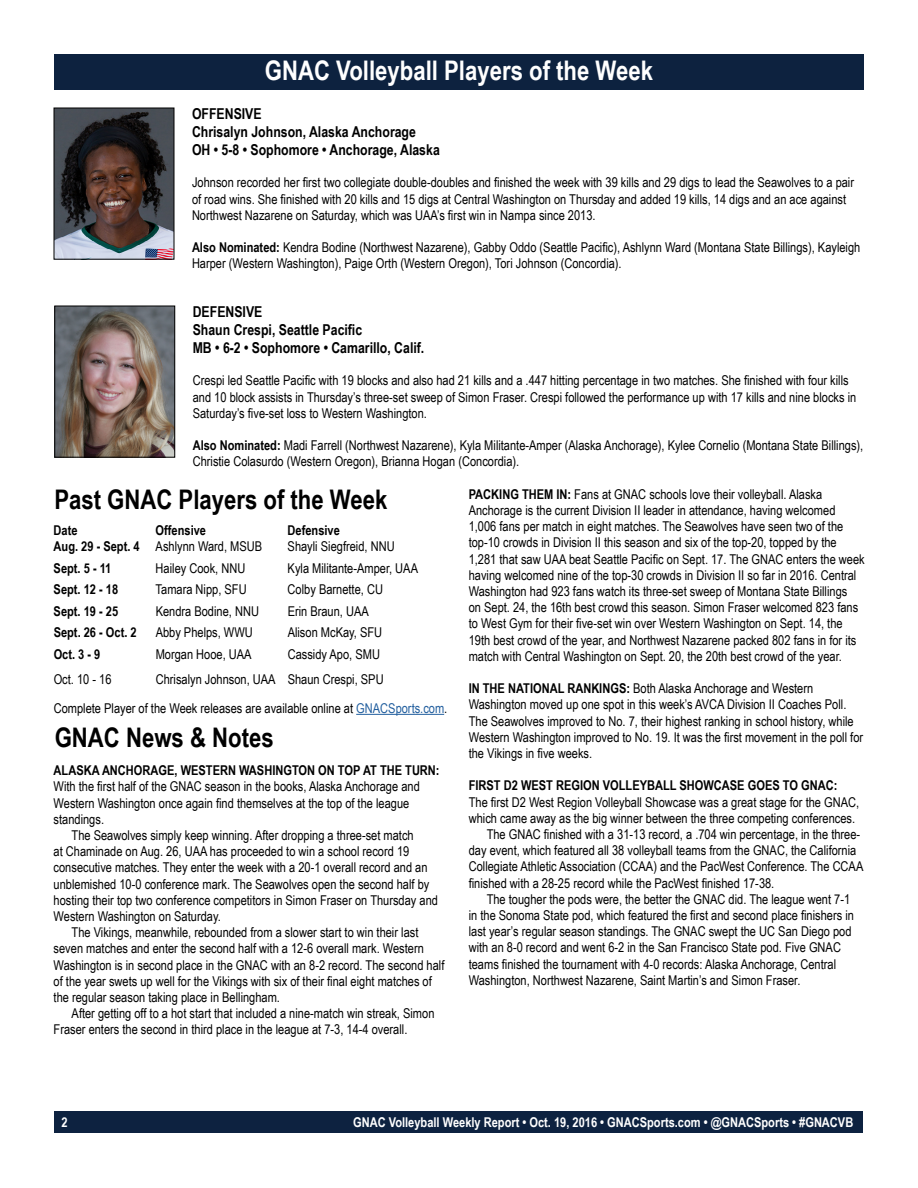
<style>
.page{position:relative;width:918px;height:1188px;background:#fff}
.page>*{position:absolute;margin:0;border:0;box-sizing:border-box;transform-origin:0 0}
.t1{font:700 27px "Arial Narrow";color:#000}
.t2{font:700 27px "Arial Narrow";color:#fff}
.t3{font:700 15px/18px "Arial Narrow";color:#000}
.t4{font:13.5px/16.2px "Arial Narrow";color:#000}
.t5{font:700 13.5px "Arial Narrow";color:#000}
.t6{font:700 13.5px "Arial Narrow";color:#fff}
.s1{font-weight:700}
.s2{color:#215e9e}
</style>
<div class="page">
<div style="left:55px;top:1111px;width:808px;height:22px;background:#0d2240"></div>
<div style="left:54px;top:54px;width:810px;height:36px;background:#0d223f"></div>
<img style="left:56px;top:110px;width:116px;height:148px">
<div style="left:54px;top:108px;width:120px;height:152px;border:1px solid #000"></div>
<img style="left:56px;top:308px;width:117px;height:148px">
<div style="left:54px;top:306px;width:121px;height:152px;border:1px solid #000"></div>
<hr style="left:356px;top:714px;width:88px;height:1px;background:#215e9e">
<h1 class="t2" style="left:265px;top:50px;width:390px">GNAC Volleyball Players of the Week</h1>
<p class="t3" style="left:192px;top:104px;width:249px">OFFENSIVE<br>Chrisalyn Johnson, Alaska Anchorage<br>OH • 5-8 • Sophomore • Anchorage, Alaska</p>
<p class="t4" style="left:192px;top:174px;width:664px">Johnson recorded her first two collegiate double-doubles and finished the week with 39 kills and 29 digs to lead the Seawolves to a pair of road wins. She finished with 20 kills and 15 digs at Central Washington on Thursday and added 19 kills, 14 digs and an ace against<br>Northwest Nazarene on Saturday, which was UAA’s first win in Nampa since 2013.</p>
<p class="t4" style="left:192px;top:239px;width:670px"><span class="s1">Also Nominated:</span> Kendra Bodine (Northwest Nazarene), Gabby Oddo (Seattle Pacific), Ashlynn Ward (Montana State Billings), Kayleigh<br>Harper (Western Washington), Paige Orth (Western Oregon), Tori Johnson (Concordia).</p>
<p class="t3" style="left:193px;top:302px;width:233px">DEFENSIVE<br>Shaun Crespi, Seattle Pacific<br>MB • 6-2 • Sophomore • Camarillo, Calif.</p>
<p class="t4" style="left:193px;top:372px;width:665px">Crespi led Seattle Pacific with 19 blocks and also had 21 kills and a .447 hitting percentage in two matches. She finished with four kills and 10 block assists in Thursday’s three-set sweep of Simon Fraser. Crespi followed the performance up with 17 kills and nine blocks in<br>Saturday’s five-set loss to Western Washington.</p>
<p class="t4" style="left:193px;top:437px;width:672px"><span class="s1">Also Nominated:</span> Madi Farrell (Northwest Nazarene), Kyla Militante-Amper (Alaska Anchorage), Kylee Cornelio (Montana State Billings),<br>Christie Colasurdo (Western Oregon), Brianna Hogan (Concordia).</p>
<h1 class="t1" style="left:54px;top:479px;width:335px">Past GNAC Players of the Week</h1>
<p class="t5" style="left:54px;top:520px;width:25px">Date</p>
<p class="t5" style="left:156px;top:520px;width:52px">Offensive</p>
<p class="t5" style="left:288px;top:520px;width:54px">Defensive</p>
<p class="t4" style="left:54px;top:538px;width:210px"><span class="s1">Aug. 29 - Sept. 4</span> Ashlynn Ward, MSUB</p>
<p class="t4" style="left:288px;top:538px;width:109px">Shayli Siegfreid, NNU</p>
<p class="t5" style="left:54px;top:558px;width:59px">Sept. 5 - 11</p>
<p class="t4" style="left:156px;top:559px;width:91px">Hailey Cook, NNU</p>
<p class="t4" style="left:288px;top:559px;width:132px">Kyla Militante-Amper, UAA</p>
<p class="t5" style="left:54px;top:579px;width:66px">Sept. 12 - 18</p>
<p class="t4" style="left:156px;top:581px;width:93px">Tamara Nipp, SFU</p>
<p class="t4" style="left:288px;top:581px;width:97px">Colby Barnette, CU</p>
<p class="t5" style="left:54px;top:601px;width:66px">Sept. 19 - 25</p>
<p class="t4" style="left:156px;top:602px;width:105px">Kendra Bodine, NNU</p>
<p class="t4" style="left:288px;top:602px;width:83px">Erin Braun, UAA</p>
<p class="t5" style="left:54px;top:622px;width:85px">Sept. 26 - Oct. 2</p>
<p class="t4" style="left:156px;top:624px;width:99px">Abby Phelps, WWU</p>
<p class="t4" style="left:288px;top:624px;width:96px">Alison McKay, SFU</p>
<p class="t5" style="left:54px;top:644px;width:48px">Oct. 3 - 9</p>
<p class="t4" style="left:156px;top:646px;width:97px">Morgan Hooe, UAA</p>
<p class="t4" style="left:288px;top:646px;width:94px">Cassidy Apo, SMU</p>
<p class="t4" style="left:54px;top:671px;width:59px">Oct. 10 - 16</p>
<p class="t4" style="left:469px;top:485px;width:398px"><span class="s1">PACKING THEM IN:</span> Fans at GNAC schools love their volleyball. Alaska Anchorage is the current Division II leader in attendance, having welcomed 1,006 fans per match in eight matches. The Seawolves have seen two of the top-10 crowds in Division II this season and six of the top-20, topped by the 1,281 that saw UAA beat Seattle Pacific on Sept. 17. The GNAC enters the week having welcomed nine of the top-30 crowds in Division II so far in 2016. Central Washington had 923 fans watch its three-set sweep of Montana State Billings<br>on Sept. 24, the 16th best crowd this season. Simon Fraser welcomed 823 fans to West Gym for their five-set win over Western Washington on Sept. 14, the 19th best crowd of the year, and Northwest Nazarene packed 802 fans in for its match with Central Washington on Sept. 20, the 20th best crowd of the year.</p>
<p class="t4" style="left:469px;top:680px;width:396px"><span class="s1">IN THE NATIONAL RANKINGS:</span> Both Alaska Anchorage and Western Washington moved up one spot in this week’s AVCA Division II Coaches Poll.<br>The Seawolves improved to No. 7, their highest ranking in school history, while Western Washington improved to No. 19. It was the first movement in the poll for the Vikings in five weeks.</p>
<p class="t5" style="left:469px;top:775px;width:370px">FIRST D2 WEST REGION VOLLEYBALL SHOWCASE GOES TO GNAC:</p>
<p class="t4" style="left:469px;top:793px;width:392px">The first D2 West Region Volleyball Showcase was a great stage for the GNAC,</p>
<p class="t4" style="left:469px;top:809px;width:388px">which came away as the big winner between the three competing conferences.</p>
<p class="t4" style="left:487px;top:826px;width:375px">The GNAC finished with a 31-13 record, a .704 win percentage, in the three-</p>
<p class="t4" style="left:469px;top:842px;width:389px">day event, which featured all 38 volleyball teams from the GNAC, the California</p>
<p class="t4" style="left:469px;top:858px;width:396px">Collegiate Athletic Association (CCAA) and the PacWest Conference. The CCAA</p>
<p class="t4" style="left:469px;top:874px;width:307px">finished with a 28-25 record while the PacWest finished 17-38.</p>
<p class="t4" style="left:487px;top:890px;width:365px">The tougher the pods were, the better the GNAC did. The league went 7-1</p>
<p class="t4" style="left:469px;top:907px;width:387px">in the Sonoma State pod, which featured the first and second place finishers in</p>
<p class="t4" style="left:469px;top:923px;width:384px">last year’s regular season standings. The GNAC swept the UC San Diego pod</p>
<p class="t4" style="left:469px;top:939px;width:374px">with an 8-0 record and went 6-2 in the San Francisco State pod. Five GNAC</p>
<p class="t4" style="left:469px;top:955px;width:369px">teams finished the tournament with 4-0 records: Alaska Anchorage, Central</p>
<p class="t4" style="left:469px;top:971px;width:333px">Washington, Northwest Nazarene, Saint Martin’s and Simon Fraser.</p>
<p class="t4" style="left:54px;top:664px;width:395px;line-height:28.8px;text-indent:102px">Chrisalyn Johnson, UAA Shaun Crespi, SPU<br>Complete Player of the Week releases are available online at <span class="s2">GNACSports.com</span>.</p>
<h1 class="t1" style="left:55px;top:717px;width:220px">GNAC News &amp; Notes</h1>
<p class="t5" style="left:54px;top:760px;width:388px">ALASKA ANCHORAGE, WESTERN WASHINGTON ON TOP AT THE TURN:</p>
<p class="t4" style="left:54px;top:778px;width:368px">With the first half of the GNAC season in the books, Alaska Anchorage and<br>Western Washington once again find themselves at the top of the league standings.</p>
<p class="t4" style="left:54px;top:827px;width:386px;text-indent:18px">The Seawolves simply keep winning. After dropping a three-set match<br>at Chaminade on Aug. 26, UAA has proceeded to win a school record 19 consecutive matches. They enter the week with a 20-1 overall record and an unblemished 10-0 conference mark. The Seawolves open the second half by hosting their top two conference competitors in Simon Fraser on Thursday and Western Washington on Saturday.</p>
<p class="t4" style="left:54px;top:924px;width:392px;text-indent:18px">The Vikings, meanwhile, rebounded from a slower start to win their last seven matches and enter the second half with a 12-6 overall mark. Western Washington is in second place in the GNAC with an 8-2 record. The second half of the year swets up well for the Vikings with six of their final eight matches of the regular season taking place in Bellingham.</p>
<p class="t4" style="left:54px;top:1005px;width:382px;text-indent:18px">After getting off to a hot start that included a nine-match win streak, Simon<br>Fraser enters the second in third place in the league at 7-3, 14-4 overall.</p>
<p class="t6" style="left:61px;top:1112px;width:8px">2</p>
<p class="t6" style="left:353px;top:1112px;width:502px">GNAC Volleyball Weekly Report • Oct. 19, 2016 • GNACSports.com • @GNACSports • #GNACVB</p>
</div>
